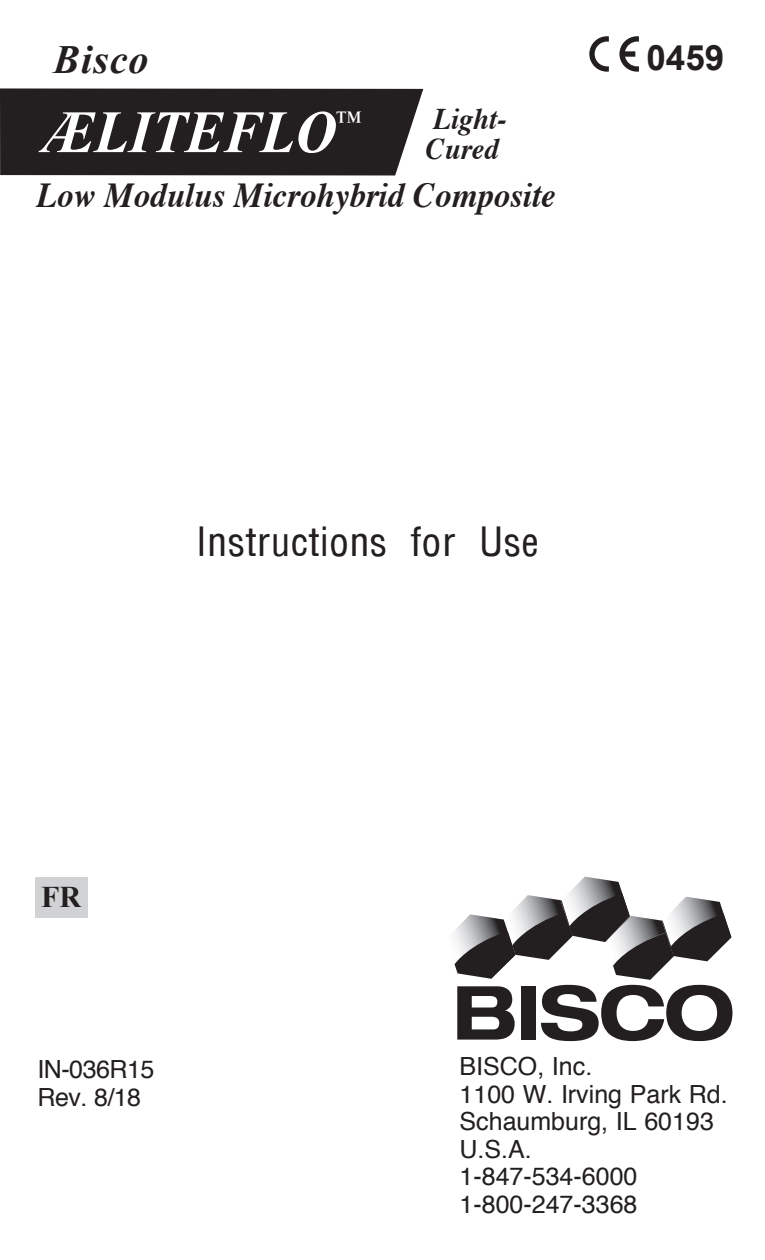
<style>
.page{position:relative;width:765px;height:1260px;background:#fff}
.page>*{position:absolute;margin:0;border:0;box-sizing:border-box;transform-origin:0 0}
.t1{font:italic 700 60px "Times New Roman";color:#fff;scale:.94 1}
.t2{font:100 condensed 45px "Helvetica";color:#231f20}
.t3{font:italic 700 40px "Times New Roman";letter-spacing:.025em;color:#231f20}
.t4{font:italic 700 35px "Times";color:#231f20;scale:.94 1}
.t5{font:700 35px "Arial";color:#231f20}
.t6{font:italic 700 30px "Times";color:#231f20;scale:.95 1}
.t7{font:700 30px "Times New Roman";color:#231f20}
.t8{font:27.5px "Times New Roman";color:#fff;scale:.94 1}
.body{font:25px "Helvetica";color:#231f20}
.body-2{font:25px "Helvetica";letter-spacing:-.02em;color:#231f20}
</style>
<div class="page">
<div style="left:0;top:88px;width:423px;height:87px;background:#231f20"></div>
<img style="left:569px;top:877px;width:54px;height:16px">
<svg style="left:455px;top:893px;width:277px;height:148px"></svg>
<div style="left:35px;top:877px;width:52px;height:41px;background:#d1d2d4"></div>
<svg style="left:589px;top:36px;width:20px;height:36px"></svg>
<svg style="left:619px;top:36px;width:20px;height:36px"></svg>
<p class="t3" style="left:53px;top:32px;width:97px">Bisco</p>
<p class="t8" style="left:336px;top:102px;width:28px">™</p>
<p class="t1" style="left:42px;top:90px;width:315px">ÆLITEFLO</p>
<p class="t6" style="left:434px;top:91px;width:78px">Light-</p>
<p class="t6" style="left:426px;top:121px;width:78px">Cured</p>
<p class="t4" style="left:37px;top:163px;width:554px">Low Modulus Microhybrid Composite</p>
<p class="t5" style="left:646px;top:35px;width:79px">0459</p>
<p class="t2" style="left:196px;top:523px;width:344px">Instructions for Use</p>
<p class="t7" style="left:41px;top:877px;width:41px">FR</p>
<p class="body-2" style="left:38px;top:1050px;width:118px">IN-036R15</p>
<p class="body" style="left:38px;top:1078px;width:105px">Rev. 8/18</p>
<p class="body" style="left:460px;top:1047px;width:134px">BISCO, Inc.</p>
<p class="body" style="left:460px;top:1075px;width:270px">1100 W. Irving Park Rd.</p>
<p class="body" style="left:460px;top:1102px;width:256px">Schaumburg, IL 60193</p>
<p class="body" style="left:460px;top:1130px;width:74px">U.S.A.</p>
<p class="body" style="left:460px;top:1157px;width:179px">1-847-534-6000</p>
<p class="body" style="left:460px;top:1185px;width:179px">1-800-247-3368</p>
</div>
